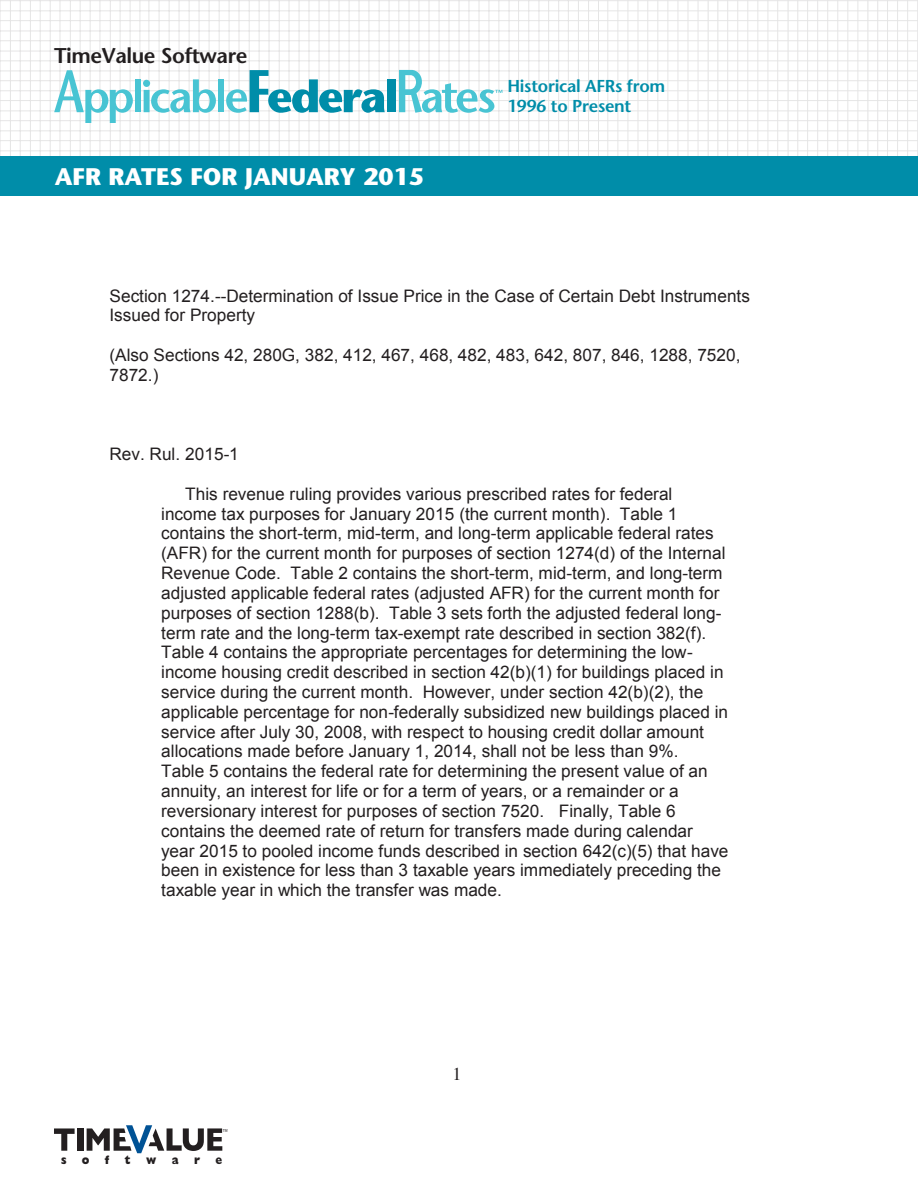
<style>
.page{position:relative;width:918px;height:1188px;background:#fff}
.page>*{position:absolute;margin:0;border:0;box-sizing:border-box;transform-origin:0 0}
.t1{font:700 24px "Stone Sans";color:#fff}
.t2{font:600 21.3px "Stone Sans";letter-spacing:-.02em;color:#221e1f}
.t3{font:18px "Times";color:#231f20}
.t4{font:17.25px/19.8px "Arial";color:#231f20}
.t5{font:600 17.25px/20.7px "Stone Sans";letter-spacing:-.015em;color:#008da9}
.t6{font:800 12.3px "Gill Sans";letter-spacing:1.395em;color:#231f20;scale:.9 1}
.t7{font:300 7.35px "Gill Sans";color:#231f20;scale:.9 1}
</style>
<div class="page">
<svg style="left:54px;top:1128px;width:21px;height:23px"></svg>
<div style="left:77px;top:1128px;width:6px;height:23px;background:#231f20"></div>
<svg style="left:87px;top:1125px;width:135px;height:28px"></svg>
<svg style="left:0;top:0;width:918px;height:156px"></svg>
<div style="left:0;top:156px;width:918px;height:40px;background:#008da9"></div>
<svg style="left:54px;top:70px;width:79px;height:52px"></svg>
<div style="left:135px;top:79px;width:5px;height:33px;background:#48c4d3"></div>
<svg style="left:143px;top:79px;width:73px;height:34px"></svg>
<div style="left:218px;top:79px;width:6px;height:33px;background:#48c4d3"></div>
<svg style="left:226px;top:70px;width:159px;height:43px"></svg>
<div style="left:387px;top:79px;width:9px;height:33px;background:#008da9"></div>
<svg style="left:399px;top:70px;width:103px;height:43px"></svg>
<p class="t2" style="left:54px;top:43px;width:195px">TimeValue Software</p>
<h1 class="t1" style="left:55px;top:162px;width:371px">AFR RATES FOR JANUARY 2015</h1>
<p class="t5" style="left:507px;top:75px;width:159px">Historical AFRs from<br>1996 to Present</p>
<p class="t4" style="left:110px;top:286px;width:642px">Section 1274.--Determination of Issue Price in the Case of Certain Debt Instruments<br>Issued for Property</p>
<p class="t4" style="left:110px;top:345px;width:633px">(Also Sections 42, 280G, 382, 412, 467, 468, 482, 483, 642, 807, 846, 1288, 7520,<br>7872.)</p>
<p class="t4" style="left:110px;top:444px;width:131px">Rev. Rul. 2015-1</p>
<p class="t4" style="left:161px;top:484px;width:569px;text-indent:24px">This revenue ruling provides various prescribed rates for federal income tax purposes for January 2015 (the current month). Table 1 contains the short-term, mid-term, and long-term applicable federal rates (AFR) for the current month for purposes of section 1274(d) of the Internal Revenue Code. Table 2 contains the short-term, mid-term, and long-term adjusted applicable federal rates (adjusted AFR) for the current month for purposes of section 1288(b). Table 3 sets forth the adjusted federal long&shy;term rate and the long-term tax-exempt rate described in section 382(f).<br>Table 4 contains the appropriate percentages for determining the low&shy;income housing credit described in section 42(b)(1) for buildings placed in service during the current month. However, under section 42(b)(2), the applicable percentage for non-federally subsidized new buildings placed in service after July 30, 2008, with respect to housing credit dollar amount allocations made before January 1, 2014, shall not be less than 9%.<br>Table 5 contains the federal rate for determining the present value of an annuity, an interest for life or for a term of years, or a remainder or a reversionary interest for purposes of section 7520. Finally, Table 6 contains the deemed rate of return for transfers made during calendar year 2015 to pooled income funds described in section 642(c)(5) that have been in existence for less than 3 taxable years immediately preceding the taxable year in which the transfer was made.</p>
<p class="t7" style="left:222px;top:1127px;width:8px">™</p>
<p class="t6" style="left:61px;top:1152px;width:181px">software</p>
<p class="t3" style="left:453px;top:1057px;width:10px">1</p>
</div>
